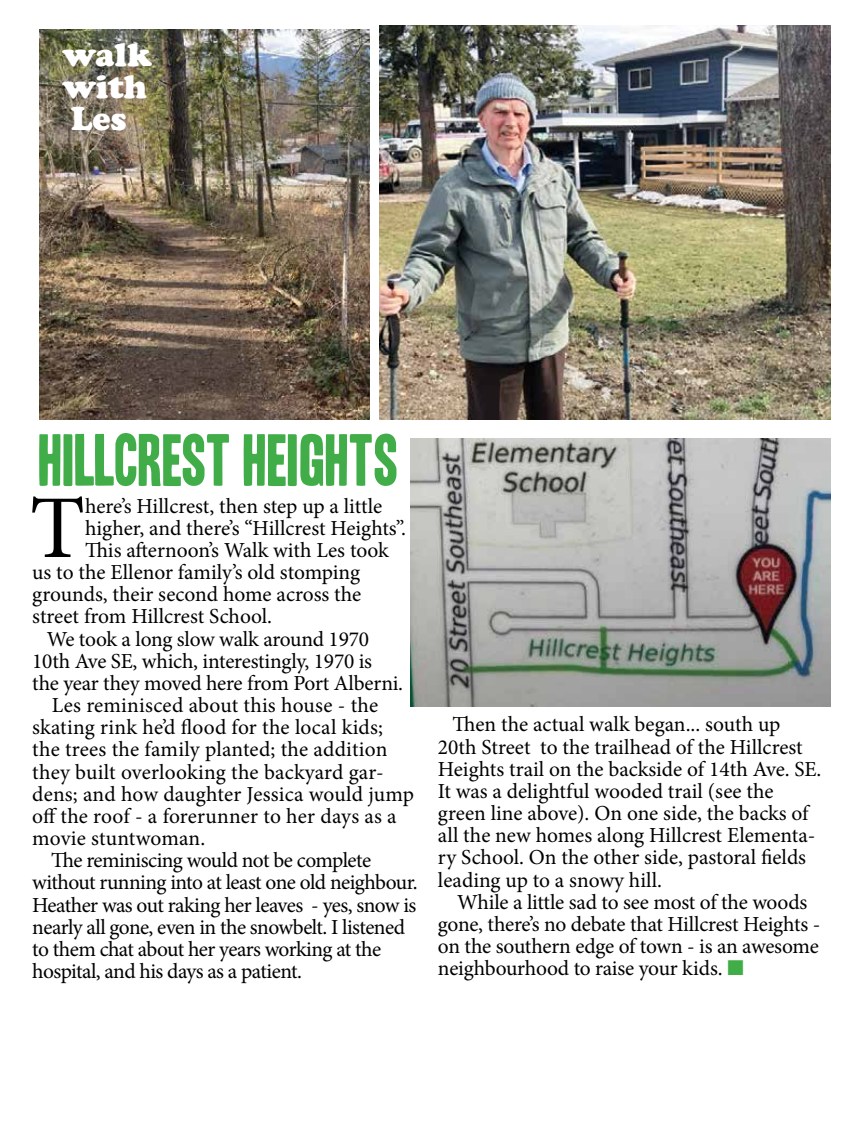
<style>
.page{position:relative;width:864px;height:1134px;background:#fff}
.page>*{position:absolute;margin:0;border:0;box-sizing:border-box;transform-origin:0 0}
.t1{font:89.7px "Minion Pro";color:#000}
.t2{font:63.6px "Headline One HPLHS";color:#41ad49}
.t3{font:900 34.05px/32px "Cooper";color:#fff}
.t4{font:21.45px/22.2px "Minion Pro";letter-spacing:-.005em;color:#000}
.t5{font:21.45px "Minion Pro";letter-spacing:-.025em;color:#000}
.t6{font:21.45px "Minion Pro";letter-spacing:-.03em;color:#000}
.s1{color:#41ad49}
</style>
<div class="page">
<img style="left:411px;top:439px;width:419px;height:267px">
<img style="left:39px;top:29px;width:330px;height:390px">
<img style="left:380px;top:26px;width:450px;height:393px">
<h3 class="t3" style="left:62px;top:39px;width:91px">walk with<br>Les</h3>
<h2 class="t2" style="left:39px;top:430px;width:361px">HILLCREST HEIGHTS</h2>
<h1 class="t1" style="left:30px;top:468px;width:57px">T</h1>
<p class="t4" style="left:85px;top:495px;width:299px">here’s Hillcrest, then step up a little</p>
<p class="t4" style="left:85px;top:517px;width:322px">higher, and there’s “Hillcrest Heights”.</p>
<p class="t4" style="left:85px;top:539px;width:305px">This afternoon’s Walk with Les took</p>
<p class="t4" style="left:32px;top:561px;width:329px">us to the Ellenor family’s old stomping</p>
<p class="t4" style="left:32px;top:583px;width:331px">grounds, their second home across the</p>
<p class="t4" style="left:32px;top:606px;width:241px">street from Hillcrest School.</p>
<p class="t4" style="left:47px;top:628px;width:324px">We took a long slow walk around 1970</p>
<p class="t4" style="left:32px;top:650px;width:341px">10th Ave SE, which, interestingly, 1970 is</p>
<p class="t4" style="left:32px;top:672px;width:372px">the year they moved here from Port Alberni.</p>
<p class="t4" style="left:52px;top:694px;width:328px">Les reminisced about this house - the</p>
<p class="t4" style="left:32px;top:716px;width:352px">skating rink he’d flood for the local kids;</p>
<p class="t4" style="left:32px;top:739px;width:357px">the trees the family planted; the addition</p>
<p class="t4" style="left:32px;top:761px;width:353px">they built overlooking the backyard gar-</p>
<p class="t4" style="left:32px;top:783px;width:383px">dens; and how daughter Jessica would jump</p>
<p class="t4" style="left:32px;top:805px;width:366px">off the roof - a forerunner to her days as a</p>
<p class="t4" style="left:32px;top:827px;width:175px">movie stuntwoman.</p>
<p class="t5" style="left:51px;top:846px;width:321px">The reminiscing would not be complete</p>
<p class="t5" style="left:32px;top:868px;width:387px">without running into at least one old neighbour.</p>
<p class="t5" style="left:32px;top:890px;width:386px">Heather was out raking her leaves - yes, snow is</p>
<p class="t6" style="left:32px;top:912px;width:374px">nearly all gone, even in the snowbelt. I listened</p>
<p class="t6" style="left:32px;top:935px;width:350px">to them chat about her years working at the</p>
<p class="t6" style="left:32px;top:957px;width:271px">hospital, and his days as a patient.</p>
<p class="t4" style="left:438px;top:714px;width:385px;text-indent:15px">Then the actual walk began... south up 20th Street to the trailhead of the Hillcrest Heights trail on the backside of 14th Ave. SE.<br>It was a delightful wooded trail (see the green line above). On one side, the backs of all the new homes along Hillcrest Elementa&shy;ry School. On the other side, pastoral fields leading up to a snowy hill.</p>
<p class="t4" style="left:438px;top:891px;width:384px;text-indent:19px">While a little sad to see most of the woods gone, there’s no debate that Hillcrest Heights - on the southern edge of town - is an awesome neighbourhood to raise your kids. <span class="s1">■</span></p>
</div>
